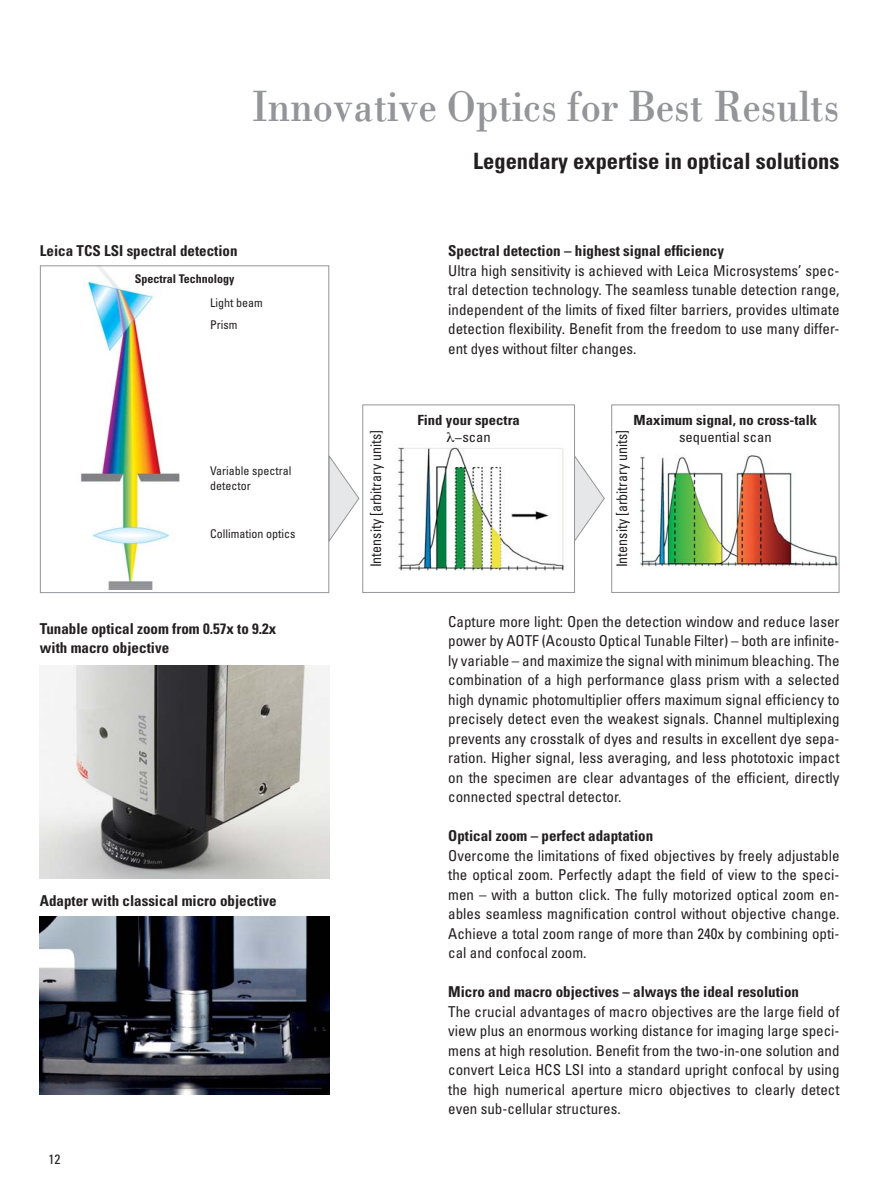
<style>
.page{position:relative;width:888px;height:1186px;background:#fff}
.page>*{position:absolute;margin:0;border:0;box-sizing:border-box;transform-origin:0 0}
.t1{font:45px "Leicana";color:#939598}
.t2{font:700 condensed 22.5px "Univers LT Std";color:#231f20}
.t3{font:condensed 15px/19.5px "Univers LT Std";color:#231f20;text-align:justify}
.t4{font:700 condensed 15px/19.5px "Univers LT Std";color:#231f20}
.t5{font:condensed 14.7px "Univers LT Std";color:#231f20;scale:.96 1}
.t6{font:700 condensed 13.95px/17.5px "Univers LT Std";color:#231f20;text-align:center;scale:1.05 1}
.t7{font:condensed 13.95px "Univers LT Std";color:#231f20;scale:1.05 1}
.t8{font:condensed 13.5px "Univers LT Std";color:#231f20}
.t9{font:condensed 12px/15px "Univers LT Std";color:#231f20}
.t10{font:700 condensed 12px "Univers LT Std";color:#231f20}
.s1{font-weight:400}
</style>
<div class="page">
<img style="left:80px;top:267px;width:100px;height:323px">
<div style="left:40px;top:265px;width:289px;height:328px;border:1px solid #939598"></div>
<img style="left:40px;top:916px;width:289px;height:178px">
<img style="left:40px;top:665px;width:289px;height:213px">
<img style="left:398px;top:447px;width:166px;height:124px">
<div style="left:362px;top:404px;width:213px;height:189px;border:1px solid #939598"></div>
<img style="left:640px;top:455px;width:197px;height:112px">
<div style="left:611px;top:404px;width:228px;height:189px;border:1px solid #939598"></div>
<svg style="left:328px;top:455px;width:32px;height:88px"></svg>
<svg style="left:573px;top:455px;width:32px;height:88px"></svg>
<h1 class="t1" style="left:252px;top:79px;width:589px">Innovative Optics for Best Results</h1>
<h2 class="t2" style="left:473px;top:150px;width:368px">Legendary expertise in optical solutions</h2>
<p class="t4" style="left:40px;top:242px;width:199px">Leica TCS LSI spectral detection</p>
<p class="t10" style="left:135px;top:273px;width:101px">Spectral Technology</p>
<p class="t9" style="left:210px;top:317px;width:29px">Prism</p>
<p class="t9" style="left:210px;top:296px;width:54px">Light beam</p>
<p class="t9" style="left:210px;top:464px;width:83px">Variable spectral detector</p>
<p class="t9" style="left:210px;top:527px;width:87px">Collimation optics</p>
<p class="t4" style="left:40px;top:619px;width:238px">Tunable optical zoom from 0.57x to 9.2x with macro objective</p>
<p class="t4" style="left:40px;top:891px;width:238px">Adapter with classical micro objective</p>
<p class="t8" style="left:48px;top:1153px;width:13px">12</p>
<p class="t4" style="left:448px;top:242px;width:277px">Spectral detection – highest signal efficiency</p>
<p class="t3" style="left:448px;top:261px;width:393px">Ultra high sensitivity is achieved with Leica Microsystems’ spec&shy;tral detection technology. The seamless tunable detection range, independent of the limits of fixed filter barriers, provides ultimate detection flexibility. Benefit from the freedom to use many differ&shy;ent dyes without filter changes.</p>
<p class="t6" style="left:417px;top:411px;width:99px">Find your spectra −<span class="s1">scan</span></p>
<p class="t6" style="left:633px;top:411px;width:176px">Maximum signal, no cross-talk</p>
<p class="t5" style="left:369px;top:567px;width:145px;rotate:-90deg">Intensity [arbitrary units]</p>
<p class="t5" style="left:615px;top:567px;width:145px;rotate:-90deg">Intensity [arbitrary units]</p>
<p class="t7" style="left:679px;top:430px;width:90px">sequential scan</p>
<p class="t3" style="left:448px;top:612px;width:393px">Capture more light: Open the detection window and reduce laser power by AOTF (Acousto Optical Tunable Filter) – both are infinite&shy;ly variable – and maximize the signal with minimum bleaching. The combination of a high performance glass prism with a selected high dynamic photomultiplier offers maximum signal efficiency to precisely detect even the weakest signals. Channel multiplexing prevents any crosstalk of dyes and results in excellent dye sepa&shy;ration. Higher signal, less averaging, and less phototoxic impact on the specimen are clear advantages of the efficient, directly connected spectral detector.</p>
<p class="t4" style="left:448px;top:827px;width:207px">Optical zoom – perfect adaptation</p>
<p class="t3" style="left:448px;top:846px;width:393px">Overcome the limitations of fixed objectives by freely adjustable the optical zoom. Perfectly adapt the field of view to the speci&shy;men – with a button click. The fully motorized optical zoom en&shy;ables seamless magnification control without objective change.<br>Achieve a total zoom range of more than 240x by combining opti&shy;cal and confocal zoom.</p>
<p class="t4" style="left:448px;top:983px;width:352px">Micro and macro objectives – always the ideal resolution</p>
<p class="t3" style="left:448px;top:1002px;width:393px">The crucial advantages of macro objectives are the large field of view plus an enormous working distance for imaging large speci&shy;mens at high resolution. Benefit from the two-in-one solution and convert Leica HCS LSI into a standard upright confocal by using the high numerical aperture micro objectives to clearly detect even sub-cellular structures.</p>
</div>
